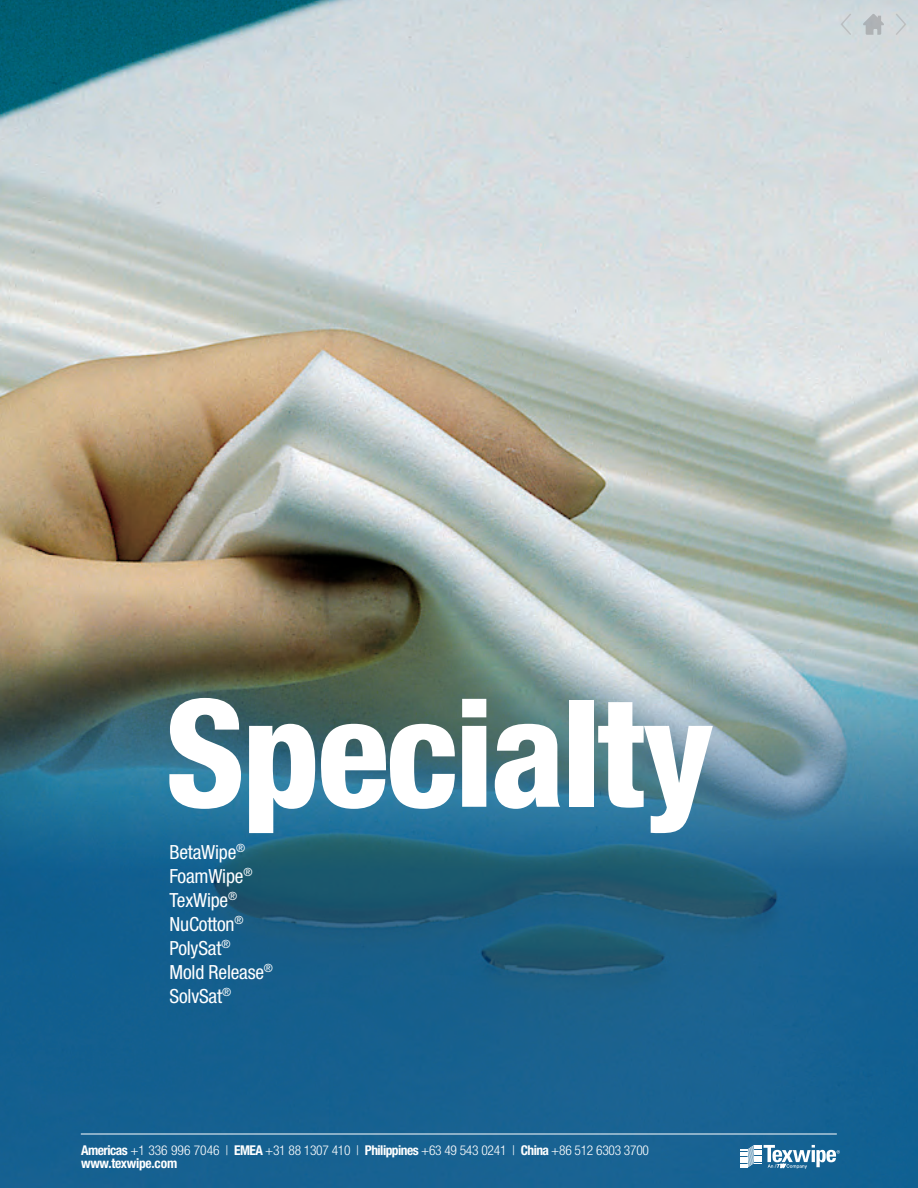
<style>
.page{position:relative;width:918px;height:1188px;background:#fff}
.page>*{position:absolute;margin:0;border:0;box-sizing:border-box;transform-origin:0 0}
.t1{font:800 condensed 149.55px "Helvetica Neue";letter-spacing:-.02em;color:#fff}
.Body_N{font:condensed 19.5px "Helvetica Neue";letter-spacing:-.01em;color:#fff}
.t2{font:300 condensed 13.5px/13.5px "Helvetica Neue";letter-spacing:-.02em;color:#fff}
.s1{font-weight:700}
</style>
<div class="page">
<img style="left:0;top:0;width:918px;height:634px">
<svg style="left:0;top:634px;width:918px;height:554px;background:#2e6b8a"></svg>
<svg style="left:862px;top:14px;width:23px;height:21px"></svg>
<svg style="left:894px;top:12px;width:13px;height:25px"></svg>
<svg style="left:840px;top:12px;width:13px;height:25px"></svg>
<svg style="left:740px;top:1145px;width:100px;height:24px"></svg>
<hr style="left:81px;top:1134px;width:756px;height:1px;background:#fff">
<p class="t1" style="left:165px;top:661px;width:551px">Specialty</p>
<p class="Body_N" style="left:170px;top:841px;width:77px">BetaWipe<sup>®</sup></p>
<p class="Body_N" style="left:170px;top:865px;width:84px">FoamWipe<sup>®</sup></p>
<p class="Body_N" style="left:170px;top:889px;width:69px">TexWipe<sup>®</sup></p>
<p class="Body_N" style="left:170px;top:913px;width:75px">NuCotton<sup>®</sup></p>
<p class="Body_N" style="left:170px;top:937px;width:62px">PolySat<sup>®</sup></p>
<p class="Body_N" style="left:170px;top:961px;width:105px">Mold Release<sup>®</sup></p>
<p class="Body_N" style="left:170px;top:985px;width:63px">SolvSat<sup>®</sup></p>
<p class="t2" style="left:81px;top:1143px;width:569px"><span class="s1">Americas</span> +1 336 996 7046 | <span class="s1">EMEA</span> +31 88 1307 410 | <span class="s1">Philippines</span> +63 49 543 0241 | <span class="s1">China</span> +86 512 6303 3700 <span class="s1">www.texwipe.com</span></p>
</div>
